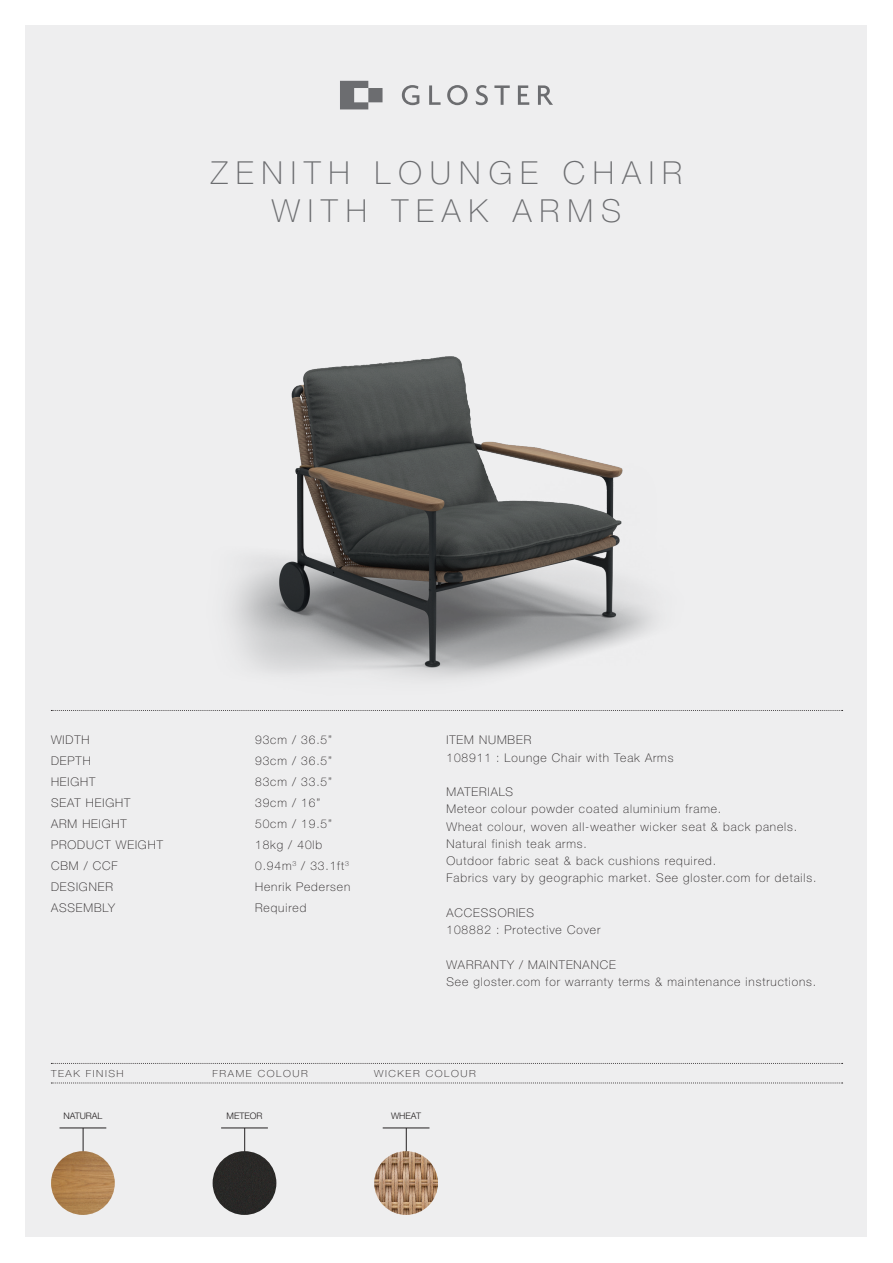
<style>
.page{position:relative;width:893px;height:1263px;background:#fff}
.page>*{position:absolute;margin:0;border:0;box-sizing:border-box;transform-origin:0 0}
.t1{font:100 31.8px "Helvetica Neue LT Pro";letter-spacing:.25em;color:#6c6d70}
.t2{font:100 12px "Helvetica Neue LT Pro";letter-spacing:.075em;color:#231f20}
.t3{font:100 9.75px "Helvetica Neue LT Pro";letter-spacing:.15em;color:#231f20;scale:1.08 1}
.t4{font:300 9px "Helvetica Neue LT Pro";color:#231f20}
</style>
<div class="page">
<div style="left:26px;top:26px;width:841px;height:1211px;background:#eeeeef"></div>
<svg style="left:340px;top:81px;width:213px;height:28px"></svg>
<svg style="left:51px;top:1083px;width:792px;height:1px"></svg>
<svg style="left:51px;top:1063px;width:792px;height:1px"></svg>
<svg style="left:51px;top:710px;width:792px;height:1px"></svg>
<img style="left:230px;top:357px;width:426px;height:322px">
<hr style="left:221px;top:1128px;width:47px;height:1px;background:#231f20">
<svg style="left:244px;top:1128px;width:1px;height:23px"></svg>
<div style="left:213px;top:1151px;width:63px;height:64px;background:#292826;border-radius:32px"></div>
<hr style="left:383px;top:1128px;width:46px;height:1px;background:#231f20">
<svg style="left:406px;top:1128px;width:1px;height:23px"></svg>
<img style="left:374px;top:1151px;width:64px;height:64px;border-radius:32px">
<hr style="left:60px;top:1128px;width:46px;height:1px;background:#231f20">
<svg style="left:83px;top:1128px;width:1px;height:23px"></svg>
<img style="left:51px;top:1151px;width:64px;height:64px;border-radius:32px">
<p class="t1" style="left:211px;top:154px;width:473px">ZENITH LOUNGE CHAIR</p>
<p class="t1" style="left:272px;top:192px;width:351px">WITH TEAK ARMS</p>
<p class="t2" style="left:51px;top:733px;width:40px">WIDTH</p>
<p class="t2" style="left:51px;top:754px;width:41px">DEPTH</p>
<p class="t2" style="left:51px;top:775px;width:46px">HEIGHT</p>
<p class="t2" style="left:51px;top:796px;width:81px">SEAT HEIGHT</p>
<p class="t2" style="left:51px;top:817px;width:77px">ARM HEIGHT</p>
<p class="t2" style="left:51px;top:838px;width:113px">PRODUCT WEIGHT</p>
<p class="t2" style="left:51px;top:859px;width:68px">CBM / CCF</p>
<p class="t2" style="left:51px;top:880px;width:63px">DESIGNER</p>
<p class="t2" style="left:51px;top:901px;width:66px">ASSEMBLY</p>
<p class="t3" style="left:51px;top:1067px;width:69px">TEAK FINISH</p>
<p class="t4" style="left:63px;top:1111px;width:41px">NATURAL</p>
<p class="t2" style="left:255px;top:733px;width:78px">93cm / 36.5”</p>
<p class="t2" style="left:255px;top:754px;width:78px">93cm / 36.5”</p>
<p class="t2" style="left:255px;top:775px;width:78px">83cm / 33.5”</p>
<p class="t2" style="left:255px;top:796px;width:67px">39cm / 16”</p>
<p class="t2" style="left:255px;top:817px;width:78px">50cm / 19.5”</p>
<p class="t2" style="left:255px;top:838px;width:69px">18kg / 40lb</p>
<p class="t2" style="left:255px;top:859px;width:95px">0.94m<sup>3</sup> / 33.1ft<sup>3</sup></p>
<p class="t2" style="left:255px;top:880px;width:97px">Henrik Pedersen</p>
<p class="t2" style="left:255px;top:901px;width:53px">Required</p>
<p class="t2" style="left:446px;top:733px;width:86px">ITEM NUMBER</p>
<p class="t2" style="left:446px;top:750px;width:228px">108911 : Lounge Chair with Teak Arms</p>
<p class="t2" style="left:446px;top:785px;width:68px">MATERIALS</p>
<p class="t2" style="left:446px;top:802px;width:276px">Meteor colour powder coated aluminium frame.</p>
<p class="t2" style="left:446px;top:819px;width:352px">Wheat colour, woven all-weather wicker seat &amp; back panels.</p>
<p class="t2" style="left:446px;top:836px;width:142px">Natural finish teak arms.</p>
<p class="t2" style="left:446px;top:854px;width:271px">Outdoor fabric seat &amp; back cushions required.</p>
<p class="t2" style="left:446px;top:871px;width:371px">Fabrics vary by geographic market. See gloster.com for details.</p>
<p class="t2" style="left:446px;top:905px;width:89px">ACCESSORIES</p>
<p class="t2" style="left:446px;top:923px;width:155px">108882 : Protective Cover</p>
<p class="t2" style="left:446px;top:957px;width:171px">WARRANTY / MAINTENANCE</p>
<p class="t2" style="left:446px;top:974px;width:371px">See gloster.com for warranty terms &amp; maintenance instructions.</p>
<p class="t3" style="left:213px;top:1067px;width:90px">FRAME COLOUR</p>
<p class="t3" style="left:374px;top:1067px;width:96px">WICKER COLOUR</p>
<p class="t4" style="left:391px;top:1111px;width:31px">WHEAT</p>
<p class="t4" style="left:227px;top:1111px;width:37px">METEOR</p>
</div>
